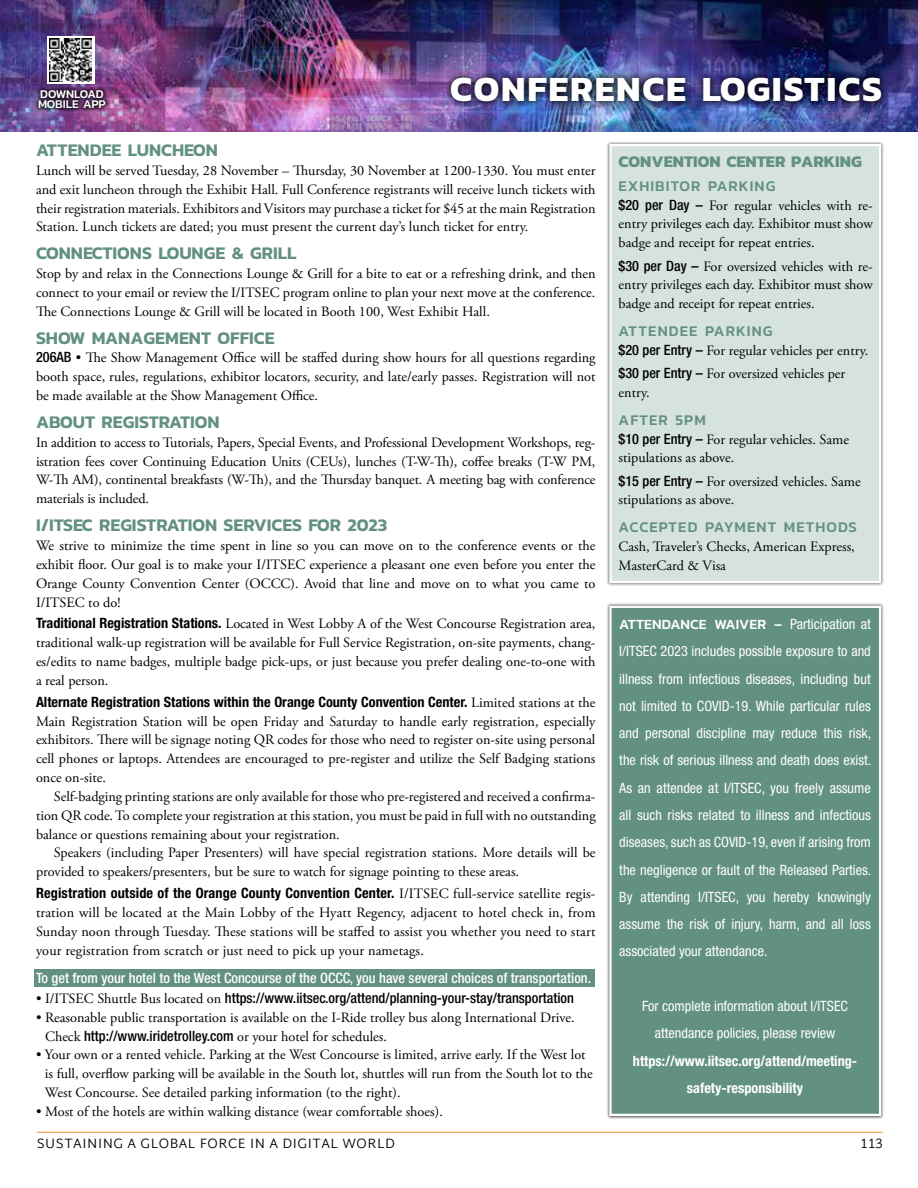
<style>
.page{position:relative;width:918px;height:1188px;background:#fff}
.page>*{position:absolute;margin:0;border:0;box-sizing:border-box;transform-origin:0 0}
.t1{font:700 36px "Kanit";letter-spacing:.05em;color:#fff}
.t2{font:600 18px "Kanit";color:#629081}
.t3{font:700 16.5px "Kanit";color:#629081}
.t4{font:500 15px "Kanit";letter-spacing:.075em;color:#629081}
.t5{font:14.25px/18.9px "Adobe Garamond Pro";color:#000;text-align:justify}
.t6{font:condensed 14.25px/27.3px "Helvetica Neue LT Std";color:#fff;text-align:justify}
.t7{font:700 condensed 14.25px "Helvetica Neue LT Std";color:#000}
.t8{font:500 condensed 14.25px "Helvetica Neue LT Std";color:#000}
.t9{font:500 condensed 14.25px "Helvetica Neue LT Std";color:#fff}
.t10{font:700 condensed 14.25px/27.3px "Helvetica Neue LT Std";color:#fff;text-align:center}
.t11{font:500 14.25px "Kanit";color:#fff}
.t12{font:300 13.5px "Martel Sans";letter-spacing:.04em;color:#000}
.t13{font:500 12px/10.5px "Kanit";color:#fff}
.s1{font-family:"Helvetica Neue LT Std";font-weight:500;font-stretch:condensed}
.s2{font-family:"Helvetica Neue LT Std";font-weight:700;font-stretch:condensed}
.s3{font-family:"Adobe Garamond Pro";font-weight:400;font-stretch:normal}
.s4{font-family:"Helvetica Neue LT Std";font-weight:400;font-stretch:condensed}
</style>
<div class="page">
<img style="left:0;top:0;width:918px;height:132px">
<hr style="left:37px;top:1132px;width:846px;height:1px;background:#ea8d30">
<div style="left:34px;top:86px;width:76px;height:27px;background:#000;opacity:.75"></div>
<svg style="left:47px;top:36px;width:48px;height:48px"></svg>
<img style="left:50px;top:39px;width:42px;height:42px">
<img style="left:443px;top:70px;width:446px;height:39px">
<div style="left:606px;top:141px;width:278px;height:445px;background:#000;opacity:.75"></div>
<div style="left:609px;top:144px;width:272px;height:439px;background:#d6e2dd;border:2px solid #fff"></div>
<div style="left:606px;top:603px;width:278px;height:516px;background:#000;opacity:.75"></div>
<div style="left:609px;top:606px;width:272px;height:510px;background:#629081;border:2px solid #fff"></div>
<div style="left:34px;top:969px;width:562px;height:18px;background:#629081"></div>
<p class="t13" style="left:38px;top:88px;width:69px">DOWNLOAD<br>MOBILE APP</p>
<h1 class="t1" style="left:450px;top:61px;width:433px">CONFERENCE LOGISTICS</h1>
<p class="t2" style="left:36px;top:136px;width:184px">ATTENDEE LUNCHEON</p>
<p class="t5" style="left:36px;top:161px;width:561px">Lunch will be served Tuesday, 28 November – Thursday, 30 November at 1200-1330. You must enter and exit luncheon through the Exhibit Hall. Full Conference registrants will receive lunch tickets with their registration materials. Exhibitors and Visitors may purchase a ticket for $45 at the main Registration Station. Lunch tickets are dated; you must present the current day’s lunch ticket for entry.</p>
<p class="t2" style="left:36px;top:239px;width:262px">CONNECTIONS LOUNGE &amp; GRILL</p>
<p class="t5" style="left:36px;top:265px;width:561px">Stop by and relax in the Connections Lounge &amp; Grill for a bite to eat or a refreshing drink, and then connect to your email or review the I/ITSEC program online to plan your next move at the conference.<br>The Connections Lounge &amp; Grill will be located in Booth 100, West Exhibit Hall.</p>
<p class="t2" style="left:36px;top:324px;width:240px">SHOW MANAGEMENT OFFICE</p>
<p class="t5" style="left:36px;top:349px;width:561px"><span class="s1">206AB</span> • The Show Management Office will be staffed during show hours for all questions regarding booth space, rules, regulations, exhibitor locators, security, and late/early passes. Registration will not be made available at the Show Management Office.</p>
<p class="t2" style="left:36px;top:408px;width:185px">ABOUT REGISTRATION</p>
<p class="t5" style="left:36px;top:433px;width:561px">In addition to access to Tutorials, Papers, Special Events, and Professional Development Workshops, reg&shy;istration fees cover Continuing Education Units (CEUs), lunches (T-W-Th), coffee breaks (T-W PM, W-Th AM), continental breakfasts (W-Th), and the Thursday banquet. A meeting bag with conference materials is included.</p>
<p class="t2" style="left:36px;top:511px;width:353px">I/ITSEC REGISTRATION SERVICES FOR 2023</p>
<p class="t5" style="left:36px;top:537px;width:561px">We strive to minimize the time spent in line so you can move on to the conference events or the exhibit floor. Our goal is to make your I/ITSEC experience a pleasant one even before you enter the Orange County Convention Center (OCCC). Avoid that line and move on to what you came to I/ITSEC to do!</p>
<p class="t5" style="left:36px;top:615px;width:561px"><span class="s2">Traditional Registration Stations.</span> Located in West Lobby A of the West Concourse Registration area, traditional walk-up registration will be available for Full Service Registration, on-site payments, chang&shy;es/edits to name badges, multiple badge pick-ups, or just because you prefer dealing one-to-one with a real person.</p>
<p class="t7" style="left:36px;top:693px;width:561px">Alternate Registration Stations within the Orange County Convention Center. <span class="s3">Limited stations at the</span></p>
<p class="t5" style="left:36px;top:712px;width:561px">Main Registration Station will be open Friday and Saturday to handle early registration, especially exhibitors. There will be signage noting QR codes for those who need to register on-site using personal cell phones or laptops. Attendees are encouraged to pre-register and utilize the Self Badging stations once on-site.</p>
<p class="t5" style="left:36px;top:787px;width:561px;text-indent:18px">Self-badging printing stations are only available for those who pre-registered and received a confirma&shy;tion QR code. To complete your registration at this station, you must be paid in full with no outstanding balance or questions remaining about your registration.</p>
<p class="t5" style="left:36px;top:844px;width:561px;text-indent:18px">Speakers (including Paper Presenters) will have special registration stations. More details will be provided to speakers/presenters, but be sure to watch for signage pointing to these areas.</p>
<p class="t7" style="left:36px;top:884px;width:561px">Registration outside of the Orange County Convention Center. <span class="s3">I/ITSEC full-service satellite regis-</span></p>
<p class="t5" style="left:36px;top:904px;width:561px">tration will be located at the Main Lobby of the Hyatt Regency, adjacent to hotel check in, from Sunday noon through Tuesday. These stations will be staffed to assist you whether you need to start your registration from scratch or just need to pick up your nametags.</p>
<p class="t9" style="left:36px;top:969px;width:557px">To get from your hotel to the West Concourse of the OCCC, you have several choices of transportation.</p>
<p class="t8" style="left:36px;top:989px;width:540px"><span class="s3">• I/ITSEC Shuttle Bus located on</span> https://www.iitsec.org/attend/planning-your-stay/transportation</p>
<p class="t5" style="left:45px;top:1008px;width:531px;text-indent:-9px">• Reasonable public transportation is available on the I-Ride trolley bus along International Drive.<br>Check <span class="s1">http://www.iridetrolley.com</span> or your hotel for schedules.</p>
<p class="t5" style="left:45px;top:1046px;width:549px;text-align:left;text-indent:-9px">• Your own or a rented vehicle. Parking at the West Concourse is limited, arrive early. If the West lot is full, overflow parking will be available in the South lot, shuttles will run from the South lot to the<br>West Concourse. See detailed parking information (to the right).</p>
<p class="t5" style="left:36px;top:1102px;width:408px">• Most of the hotels are within walking distance (wear comfortable shoes).</p>
<p class="t3" style="left:619px;top:149px;width:245px">CONVENTION CENTER PARKING</p>
<p class="t4" style="left:619px;top:174px;width:158px">EXHIBITOR PARKING</p>
<p class="t5" style="left:619px;top:196px;width:256px"><span class="s1">$20 per Day –</span> For regular vehicles with re&shy;entry privileges each day. Exhibitor must show badge and receipt for repeat entries.</p>
<p class="t5" style="left:619px;top:257px;width:256px"><span class="s1">$30 per Day –</span> For oversized vehicles with re&shy;entry privileges each day. Exhibitor must show badge and receipt for repeat entries.</p>
<p class="t4" style="left:619px;top:320px;width:156px">ATTENDEE PARKING</p>
<p class="t5" style="left:619px;top:339px;width:251px;line-height:23.2px"><span class="s1">$20 per Entry –</span> For regular vehicles per entry. <span class="s1">$30 per Entry –</span> For oversized vehicles per</p>
<p class="t5" style="left:619px;top:383px;width:33px">entry.</p>
<p class="t4" style="left:619px;top:408px;width:89px">AFTER 5PM</p>
<p class="t5" style="left:619px;top:430px;width:232px"><span class="s1">$10 per Entry –</span> For regular vehicles. Same stipulations as above.</p>
<p class="t5" style="left:619px;top:472px;width:244px"><span class="s1">$15 per Entry –</span> For oversized vehicles. Same stipulations as above.</p>
<p class="t4" style="left:619px;top:516px;width:240px">ACCEPTED PAYMENT METHODS</p>
<p class="t5" style="left:619px;top:538px;width:238px">Cash, Traveler’s Checks, American Express,<br>MasterCard &amp; Visa</p>
<p class="t11" style="left:619px;top:613px;width:253px">ATTENDANCE WAIVER – <span class="s4">Participation at</span></p>
<p class="t6" style="left:619px;top:637px;width:254px">I/ITSEC 2023 includes possible exposure to and illness from infectious diseases, including but not limited to COVID-19. While particular rules and personal discipline may reduce this risk, the risk of serious illness and death does exist.<br>As an attendee at I/ITSEC, you freely assume all such risks related to illness and infectious diseases, such as COVID-19, even if arising from the negligence or fault of the Released Parties.<br>By attending I/ITSEC, you hereby knowingly assume the risk of injury, harm, and all loss associated your attendance.</p>
<p class="t6" style="left:642px;top:992px;width:207px;text-align:center">For complete information about I/ITSEC attendance policies, please review</p>
<p class="t10" style="left:633px;top:1047px;width:226px">https://www.iitsec.org/attend/meeting&shy;safety-responsibility</p>
<p class="t12" style="left:37px;top:1134px;width:360px">SUSTAINING A GLOBAL FORCE IN A DIGITAL WORLD</p>
<p class="t12" style="left:861px;top:1134px;width:24px">113</p>
</div>
